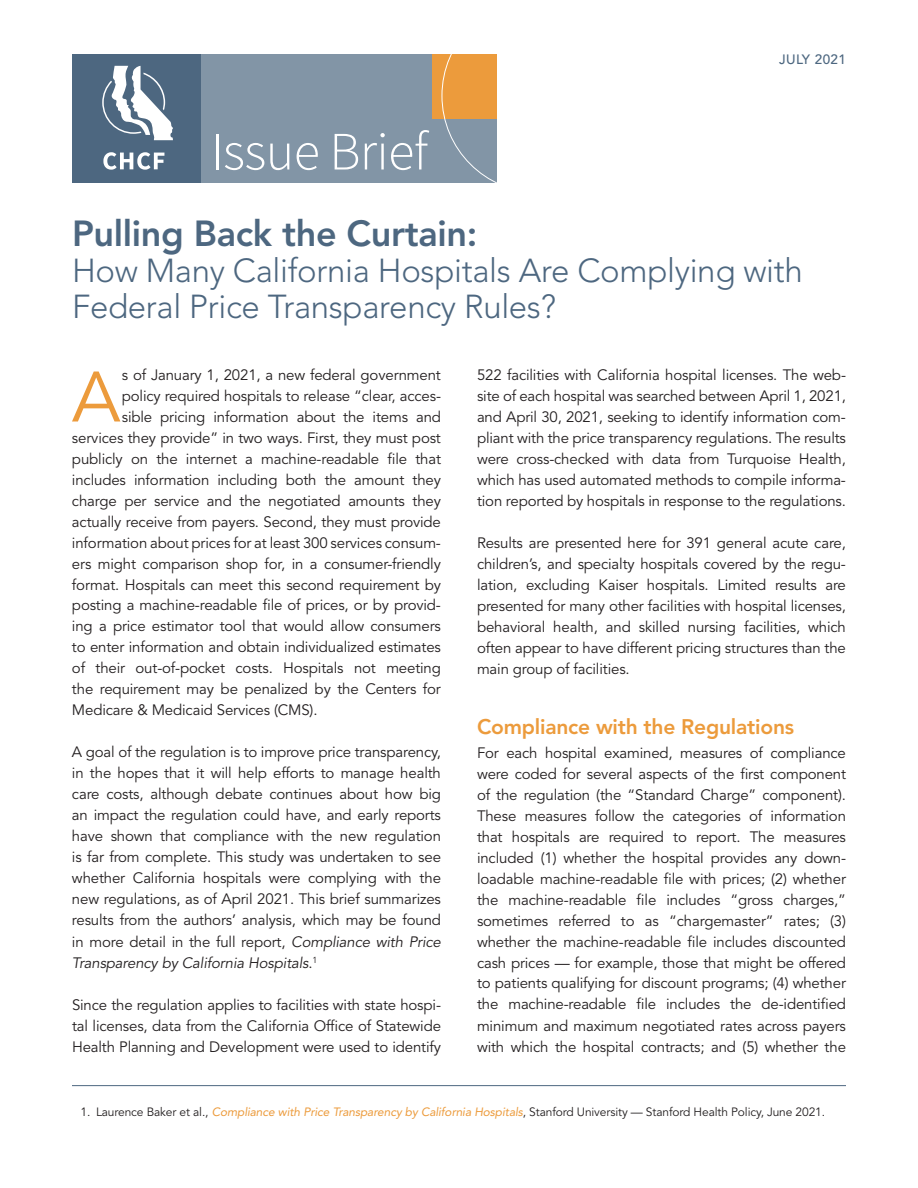
<style>
.page{position:relative;width:918px;height:1188px;background:#fff}
.page>*{position:absolute;margin:0;border:0;box-sizing:border-box;transform-origin:0 0}
.t1{font:70.65px "Avenir LT Std";color:#ec9b3c}
.t2{font:300 54px "Source Sans Pro";letter-spacing:-.01em;color:#fff}
.t3{font:800 36px "Avenir LT Std";letter-spacing:-.01em;color:#4d6780}
.t4{font:300 33px/36px "Avenir LT Std";letter-spacing:-.01em;color:#4d6780}
.t5{font:800 21px "Avenir LT Std";letter-spacing:-.01em;color:#ec9b3c}
.t6{font:15px/21px "Avenir LT Std";letter-spacing:-.01em;color:#231f20;text-align:justify}
.t7{font:500 13.5px "Avenir LT Std";letter-spacing:.03em;color:#4d6780}
.t8{font:12px "Avenir LT Std";letter-spacing:-.01em;color:#231f20}
.s1{font-style:italic}
.s2{font-style:italic;color:#ec9b3c}
</style>
<div class="page">
<div style="left:201px;top:54px;width:295px;height:129px;background:#8295a6"></div>
<div style="left:72px;top:54px;width:129px;height:129px;background:#4d6780"></div>
<svg style="left:102px;top:66px;width:71px;height:74px"></svg>
<svg style="left:103px;top:152px;width:61px;height:18px"></svg>
<div style="left:432px;top:54px;width:64px;height:64px;background:#ec9b3c"></div>
<svg style="left:442px;top:54px;width:55px;height:129px"></svg>
<hr style="left:72px;top:1085px;width:774px;height:1px;background:#4d6780">
<h2 class="t2" style="left:211px;top:119px;width:218px">Issue Brief</h2>
<p class="t7" style="left:779px;top:52px;width:68px">JULY 2021</p>
<h3 class="t3" style="left:72px;top:212px;width:407px">Pulling Back the Curtain:</h3>
<h3 class="t4" style="left:72px;top:253px;width:732px">How Many California Hospitals Are Complying with<br>Federal Price Transparency Rules?</h3>
<h1 class="t1" style="left:72px;top:357px;width:50px">A</h1>
<p class="t6" style="left:122px;top:364px;width:321px">s of January 1, 2021, a new federal government</p>
<p class="t6" style="left:122px;top:385px;width:321px">policy required hospitals to release “clear, acces-</p>
<p class="t6" style="left:122px;top:406px;width:321px">sible pricing information about the items and</p>
<p class="t6" style="left:72px;top:427px;width:370px">services they provide” in two ways. First, they must post</p>
<p class="t6" style="left:72px;top:448px;width:371px">publicly on the internet a machine-readable file that</p>
<p class="t6" style="left:72px;top:469px;width:370px">includes information including both the amount they</p>
<p class="t6" style="left:72px;top:490px;width:370px">charge per service and the negotiated amounts they</p>
<p class="t6" style="left:72px;top:511px;width:371px">actually receive from payers. Second, they must provide</p>
<p class="t6" style="left:72px;top:532px;width:370px">information about prices for at least 300 services consum-</p>
<p class="t6" style="left:72px;top:553px;width:370px">ers might comparison shop for, in a consumer-friendly</p>
<p class="t6" style="left:72px;top:574px;width:371px">format. Hospitals can meet this second requirement by</p>
<p class="t6" style="left:72px;top:595px;width:370px">posting a machine-readable file of prices, or by provid-</p>
<p class="t6" style="left:72px;top:616px;width:371px">ing a price estimator tool that would allow consumers</p>
<p class="t6" style="left:72px;top:637px;width:370px">to enter information and obtain individualized estimates</p>
<p class="t6" style="left:72px;top:658px;width:370px">of their out-of-pocket costs. Hospitals not meeting</p>
<p class="t6" style="left:72px;top:679px;width:370px">the requirement may be penalized by the Centers for</p>
<p class="t6" style="left:72px;top:700px;width:247px">Medicare &amp; Medicaid Services (CMS).</p>
<p class="t6" style="left:72px;top:742px;width:371px">A goal of the regulation is to improve price transparency, in the hopes that it will help efforts to manage health care costs, although debate continues about how big an impact the regulation could have, and early reports have shown that compliance with the new regulation is far from complete. This study was undertaken to see whether California hospitals were complying with the new regulations, as of April 2021. This brief summarizes results from the authors’ analysis, which may be found in more detail in the full report, <span class="s1">Compliance with Price Transparency by California Hospitals</span>.<sup>1</sup></p>
<p class="t6" style="left:72px;top:994px;width:371px">Since the regulation applies to facilities with state hospi&shy;tal licenses, data from the California Office of Statewide Health Planning and Development were used to identify</p>
<p class="t6" style="left:477px;top:364px;width:371px">522 facilities with California hospital licenses. The web&shy;site of each hospital was searched between April 1, 2021, and April 30, 2021, seeking to identify information com&shy;pliant with the price transparency regulations. The results were cross-checked with data from Turquoise Health, which has used automated methods to compile informa&shy;tion reported by hospitals in response to the regulations.</p>
<p class="t6" style="left:477px;top:532px;width:371px">Results are presented here for 391 general acute care, children’s, and specialty hospitals covered by the regu&shy;lation, excluding Kaiser hospitals. Limited results are presented for many other facilities with hospital licenses, behavioral health, and skilled nursing facilities, which often appear to have different pricing structures than the main group of facilities.</p>
<h3 class="t5" style="left:477px;top:714px;width:319px">Compliance with the Regulations</h3>
<p class="t6" style="left:477px;top:742px;width:371px">For each hospital examined, measures of compliance were coded for several aspects of the first component of the regulation (the “Standard Charge” component).<br>These measures follow the categories of information that hospitals are required to report. The measures included (1) whether the hospital provides any down&shy;loadable machine-readable file with prices; (2) whether the machine-readable file includes “gross charges,” sometimes referred to as “chargemaster” rates; (3) whether the machine-readable file includes discounted cash prices — for example, those that might be offered to patients qualifying for discount programs; (4) whether the machine-readable file includes the de-identified minimum and maximum negotiated rates across payers with which the hospital contracts; and (5) whether the</p>
<p class="t8" style="left:80px;top:1105px;width:746px">1. Laurence Baker et al., <span class="s2">Compliance with Price Transparency by California Hospitals</span>, Stanford University — Stanford Health Policy, June 2021.</p>
</div>
